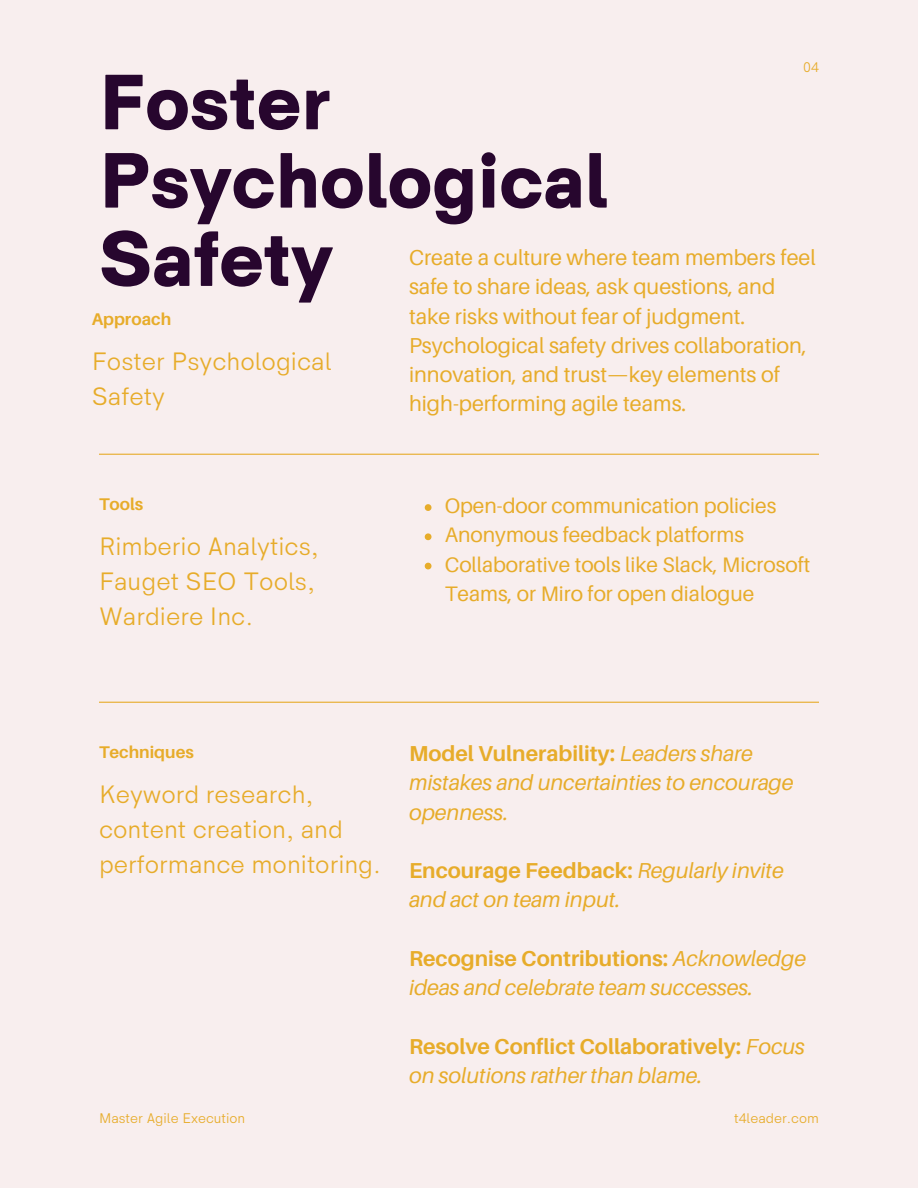
<style>
.page{position:relative;width:918px;height:1188px;background:#f8eeee}
.page>*{position:absolute;margin:0;border:0;box-sizing:border-box;transform-origin:0 0}
.t1{font:900 79.05px/78.3px "HK Sentiments";color:#27062e}
.t2{font:25.35px/35px "HK Sentiments";color:#e7ac2a}
.t3{font:italic 21.6px/29.2px "Aileron";color:#e7ac2a}
.t4{font:21.6px/29.2px "Aileron";color:#e7ac2a}
.t5{font:21px/29.2px "Aileron";color:#e7ac2a}
.t6{font:700 16.95px "Aileron";color:#e7ac2a}
.t7{font:14.1px "HK Sentiments";color:#e7ac2a}
.s1{font-weight:700;font-style:normal}
</style>
<div class="page">
<svg style="left:425px;top:504px;width:6px;height:7px"></svg>
<svg style="left:425px;top:533px;width:6px;height:7px"></svg>
<svg style="left:425px;top:563px;width:6px;height:6px"></svg>
<hr style="left:99px;top:702px;width:720px;height:1px;background:#e7ac2a">
<hr style="left:99px;top:454px;width:720px;height:1px;background:#e7ac2a">
<h3 class="t7" style="left:803px;top:59px;width:17px">04</h3>
<h1 class="t1" style="left:99px;top:66px;width:510px">Foster<br>Psychological<br>Safety</h1>
<h4 class="t4" style="left:409px;top:243px;width:408px">Create a culture where team members feel safe to share ideas, ask questions, and take risks without fear of judgment.<br>Psychological safety drives collaboration, innovation, and trust—key elements of high-performing agile teams.</h4>
<h3 class="t6" style="left:92px;top:308px;width:81px">Approach</h3>
<p class="t2" style="left:92px;top:345px;width:241px">Foster Psychological<br>Safety</p>
<p class="t6" style="left:99px;top:494px;width:46px">Tools</p>
<h4 class="t5" style="left:445px;top:491px;width:333px">Open-door communication policies</h4>
<h2 class="t5" style="left:445px;top:520px;width:301px">Anonymous feedback platforms</h2>
<p class="t5" style="left:445px;top:549px;width:367px">Collaborative tools like Slack, Microsoft<br>Teams, or Miro for open dialogue</p>
<h2 class="t2" style="left:99px;top:530px;width:222px">Rimberio Analytics,<br>Fauget SEO Tools,<br>Wardiere Inc.</h2>
<p class="t6" style="left:99px;top:742px;width:96px">Techniques</p>
<p class="t3" style="left:409px;top:739px;width:386px"><span class="s1">Model Vulnerability:</span> Leaders share mistakes and uncertainties to encourage openness.</p>
<h4 class="t3" style="left:409px;top:856px;width:376px"><span class="s1">Encourage Feedback:</span> Regularly invite and act on team input.</h4>
<h2 class="t3" style="left:409px;top:943px;width:398px"><span class="s1">Recognise Contributions:</span> Acknowledge ideas and celebrate team successes.</h2>
<p class="t2" style="left:99px;top:778px;width:284px">Keyword research, content creation, and performance monitoring.</p>
<p class="t3" style="left:409px;top:1031px;width:397px"><span class="s1">Resolve Conflict Collaboratively:</span> Focus on solutions rather than blame.</p>
<h3 class="t7" style="left:99px;top:1111px;width:148px">Master Agile Execution</h3>
<h3 class="t7" style="left:734px;top:1111px;width:86px">t4leader.com</h3>
</div>
